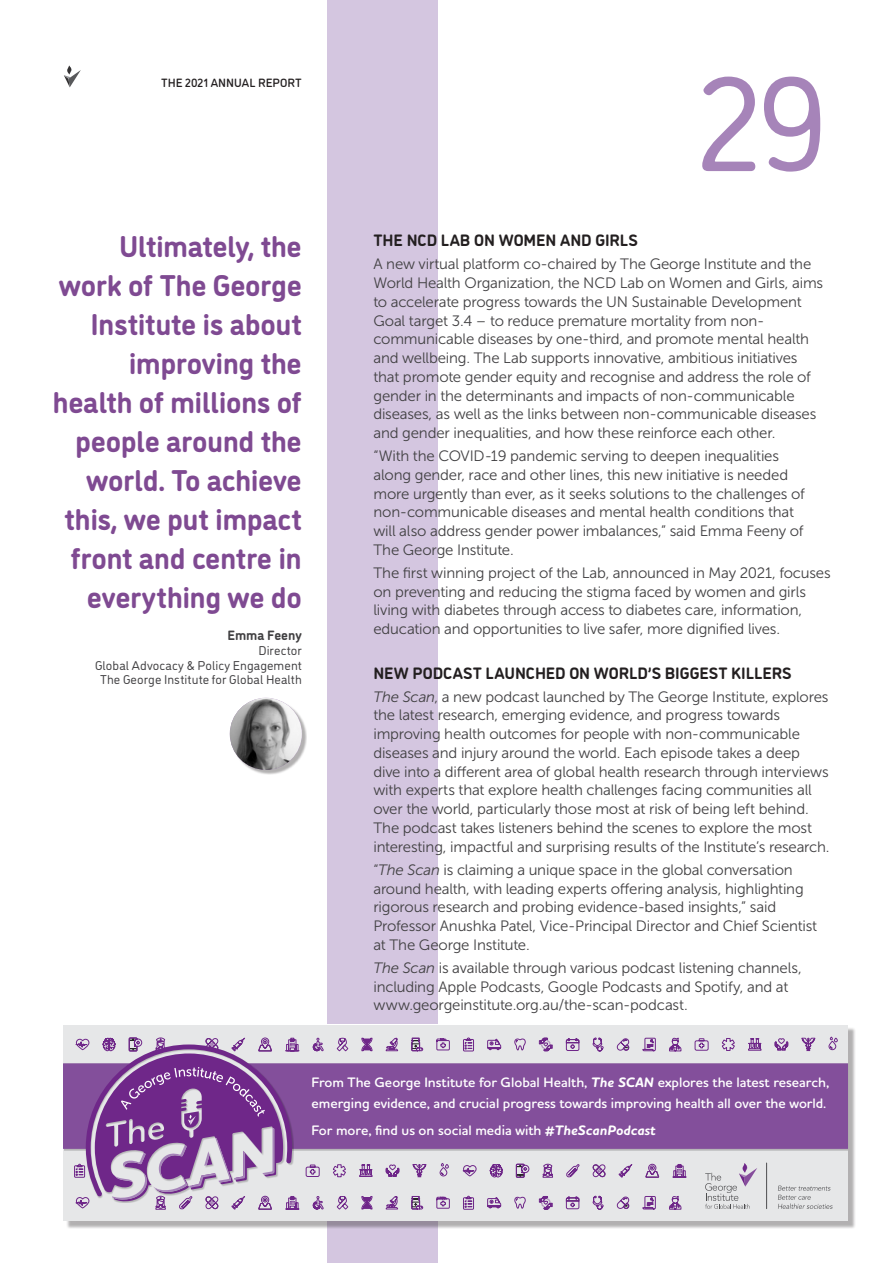
<style>
.page{position:relative;width:893px;height:1263px;background:#fff}
.page>*{position:absolute;margin:0;border:0;box-sizing:border-box;transform-origin:0 0}
.t1{font:135px "DI Nosaur";color:#a684b9}
.t2{font:700 30px/39px "DI Nosaur";letter-spacing:-.015em;color:#7f4a92;text-align:right}
.t3{font:700 16.5px "DI Nosaur";letter-spacing:-.005em;color:#231f20}
.t4{font:15px/18.8px "Museo Sans 300";letter-spacing:-.01em;color:#414042}
.t5{font:600 13.95px/20.5px "Houschka Rounded";color:#fff}
.t6{font:700 13.5px "DI Nosaur";color:#414042}
.t7{font:12.75px/14.7px "DI Nosaur";letter-spacing:.005em;color:#414042;text-align:right}
.t8{font:500 12px "DI Nosaur";letter-spacing:.005em;color:#231f20}
.s1{font-style:italic}
.s2{font-weight:700;font-style:italic}
</style>
<div class="page">
<div style="left:327px;top:0;width:111px;height:1263px;background:#d4c6e0"></div>
<div style="left:67px;top:1027px;width:789px;height:201px;background:#231f20;opacity:.35"></div>
<div style="left:64px;top:1025px;width:784px;height:196px;background:#e6e7e8"></div>
<svg style="left:313px;top:1038px;width:11px;height:13px"></svg>
<svg style="left:336px;top:1037px;width:12px;height:14px"></svg>
<svg style="left:361px;top:1038px;width:12px;height:13px"></svg>
<svg style="left:386px;top:1037px;width:12px;height:14px"></svg>
<svg style="left:411px;top:1038px;width:12px;height:13px"></svg>
<svg style="left:436px;top:1038px;width:14px;height:12px"></svg>
<svg style="left:463px;top:1037px;width:11px;height:14px"></svg>
<svg style="left:487px;top:1039px;width:14px;height:11px"></svg>
<svg style="left:514px;top:1038px;width:12px;height:12px"></svg>
<svg style="left:539px;top:1038px;width:14px;height:13px"></svg>
<svg style="left:566px;top:1038px;width:13px;height:13px"></svg>
<svg style="left:593px;top:1037px;width:11px;height:14px"></svg>
<svg style="left:617px;top:1038px;width:13px;height:13px"></svg>
<svg style="left:642px;top:1038px;width:14px;height:13px"></svg>
<svg style="left:669px;top:1038px;width:12px;height:13px"></svg>
<svg style="left:695px;top:1038px;width:14px;height:13px"></svg>
<svg style="left:721px;top:1038px;width:14px;height:13px"></svg>
<svg style="left:748px;top:1038px;width:14px;height:13px"></svg>
<svg style="left:775px;top:1038px;width:13px;height:13px"></svg>
<svg style="left:801px;top:1037px;width:14px;height:14px"></svg>
<svg style="left:828px;top:1036px;width:10px;height:14px"></svg>
<svg style="left:313px;top:1196px;width:11px;height:14px"></svg>
<svg style="left:336px;top:1196px;width:12px;height:14px"></svg>
<svg style="left:361px;top:1196px;width:12px;height:13px"></svg>
<svg style="left:386px;top:1196px;width:12px;height:13px"></svg>
<svg style="left:411px;top:1196px;width:12px;height:13px"></svg>
<svg style="left:436px;top:1196px;width:14px;height:13px"></svg>
<svg style="left:463px;top:1196px;width:11px;height:14px"></svg>
<svg style="left:487px;top:1197px;width:14px;height:11px"></svg>
<svg style="left:514px;top:1197px;width:12px;height:12px"></svg>
<svg style="left:539px;top:1196px;width:14px;height:13px"></svg>
<svg style="left:566px;top:1196px;width:13px;height:13px"></svg>
<svg style="left:593px;top:1196px;width:11px;height:14px"></svg>
<svg style="left:617px;top:1197px;width:13px;height:12px"></svg>
<svg style="left:642px;top:1196px;width:14px;height:13px"></svg>
<svg style="left:669px;top:1196px;width:12px;height:14px"></svg>
<svg style="left:306px;top:1164px;width:14px;height:13px"></svg>
<svg style="left:333px;top:1164px;width:13px;height:13px"></svg>
<svg style="left:359px;top:1164px;width:14px;height:13px"></svg>
<svg style="left:386px;top:1164px;width:13px;height:13px"></svg>
<svg style="left:412px;top:1164px;width:14px;height:13px"></svg>
<svg style="left:440px;top:1163px;width:9px;height:13px"></svg>
<svg style="left:462px;top:1165px;width:15px;height:11px"></svg>
<svg style="left:490px;top:1164px;width:13px;height:13px"></svg>
<svg style="left:516px;top:1164px;width:13px;height:14px"></svg>
<svg style="left:542px;top:1164px;width:11px;height:14px"></svg>
<svg style="left:566px;top:1164px;width:14px;height:14px"></svg>
<svg style="left:592px;top:1164px;width:14px;height:14px"></svg>
<svg style="left:618px;top:1164px;width:14px;height:14px"></svg>
<svg style="left:645px;top:1164px;width:14px;height:14px"></svg>
<svg style="left:672px;top:1164px;width:15px;height:13px"></svg>
<div style="left:248px;top:1063px;width:600px;height:88px;background:#b6b6b7"></div>
<div style="left:300px;top:1063px;width:548px;height:86px;background:#834f9b"></div>
<svg style="left:705px;top:1163px;width:52px;height:46px"></svg>
<hr style="left:766px;top:1163px;width:1px;height:45px;background:#4d4d4f">
<svg style="left:778px;top:1185px;width:54px;height:24px"></svg>
<svg style="left:64px;top:1037px;width:236px;height:173px"></svg>
<div style="left:231px;top:699px;width:76px;height:76px;background:#231f20;opacity:.35"></div>
<img style="left:230px;top:698px;width:72px;height:72px;border-radius:36px">
<svg style="left:64px;top:65px;width:17px;height:22px"></svg>
<p class="t8" style="left:161px;top:74px;width:142px">THE 2021 ANNUAL REPORT</p>
<h1 class="t1" style="left:697px;top:28px;width:134px">29</h1>
<h2 class="t2" style="left:52px;top:224px;width:251px">Ultimately, the work of The George<br>Institute is about improving the health of millions of people around the world. To achieve this, we put impact front and centre in everything we do</h2>
<p class="t6" style="left:227px;top:625px;width:76px">Emma Feeny</p>
<p class="t7" style="left:95px;top:642px;width:208px">Director<br>Global Advocacy &amp; Policy Engagement<br>The George Institute for Global Health</p>
<p class="t3" style="left:373px;top:228px;width:266px">THE NCD LAB ON WOMEN AND GIRLS</p>
<p class="t4" style="left:373px;top:255px;width:451px">A new virtual platform co-chaired by The George Institute and the World Health Organization, the NCD Lab on Women and Girls, aims to accelerate progress towards the UN Sustainable Development Goal target 3.4 – to reduce premature mortality from non&shy;communicable diseases by one-third, and promote mental health and wellbeing. The Lab supports innovative, ambitious initiatives that promote gender equity and recognise and address the role of gender in the determinants and impacts of non-communicable diseases, as well as the links between non-communicable diseases and gender inequalities, and how these reinforce each other.</p>
<p class="t4" style="left:373px;top:447px;width:433px">“With the COVID-19 pandemic serving to deepen inequalities along gender, race and other lines, this new initiative is needed more urgently than ever, as it seeks solutions to the challenges of non-communicable diseases and mental health conditions that will also address gender power imbalances,” said Emma Feeny of The George Institute.</p>
<p class="t4" style="left:373px;top:563px;width:459px">The first winning project of the Lab, announced in May 2021, focuses on preventing and reducing the stigma faced by women and girls living with diabetes through access to diabetes care, information, education and opportunities to live safer, more dignified lives.</p>
<p class="t3" style="left:373px;top:660px;width:420px">NEW PODCAST LAUNCHED ON WORLD’S BIGGEST KILLERS</p>
<p class="t4" style="left:373px;top:687px;width:458px"><span class="s1">The Scan</span>, a new podcast launched by The George Institute, explores the latest research, emerging evidence, and progress towards improving health outcomes for people with non-communicable diseases and injury around the world. Each episode takes a deep dive into a different area of global health research through interviews with experts that explore health challenges facing communities all over the world, particularly those most at risk of being left behind.<br>The podcast takes listeners behind the scenes to explore the most interesting, impactful and surprising results of the Institute’s research.</p>
<p class="t4" style="left:373px;top:860px;width:445px">“<span class="s1">The Scan</span> is claiming a unique space in the global conversation around health, with leading experts offering analysis, highlighting rigorous research and probing evidence-based insights,” said Professor Anushka Patel, Vice-Principal Director and Chief Scientist at The George Institute.</p>
<p class="t4" style="left:373px;top:958px;width:430px"><span class="s1">The Scan</span> is available through various podcast listening channels, including Apple Podcasts, Google Podcasts and Spotify, and at www.georgeinstitute.org.au/the-scan-podcast.</p>
<p class="t5" style="left:312px;top:1072px;width:519px">From The George Institute for Global Health, <span class="s2">The SCAN</span> explores the latest research, emerging evidence, and crucial progress towards improving health all over the world.</p>
<p class="t5" style="left:312px;top:1120px;width:346px">For more, find us on social media with <span class="s2">#TheScanPodcast</span></p>
</div>
